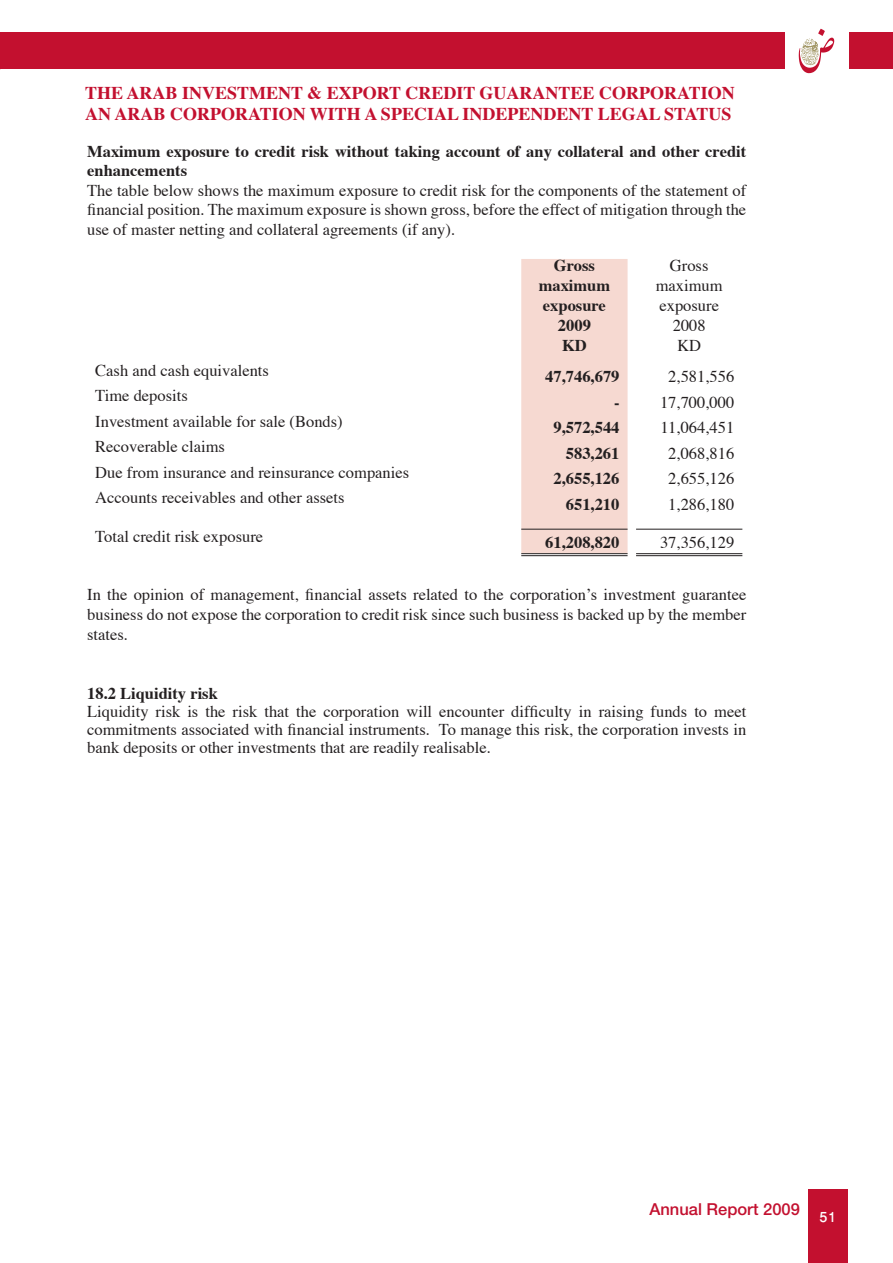
<style>
.page{position:relative;width:893px;height:1263px;background:#fff}
.page>*{position:absolute;margin:0;border:0;box-sizing:border-box;transform-origin:0 0}
.t1{font:500 19.5px "Win Soft Pro";color:#fff}
.t2{font:700 18px "Times";color:#c3102f}
.t3{font:16.5px/19.8px "Times";color:#231f20;text-align:justify}
.t4{font:700 16.5px/19.8px "Times";color:#231f20}
.t5{font:500 16.5px "Helvetica Neue";color:#c3102f}
</style>
<div class="page">
<div style="left:0;top:33px;width:893px;height:36px;background:#c3102f"></div>
<div style="left:808px;top:1190px;width:39px;height:73px;background:#c3102f"></div>
<div style="left:785px;top:19px;width:63px;height:63px;background:#fff"></div>
<svg style="left:799px;top:29px;width:35px;height:44px"></svg>
<div style="left:521px;top:259px;width:107px;height:294px;background:#f6d9d1"></div>
<hr style="left:521px;top:529px;width:107px;height:1px;background:#231f20">
<hr style="left:636px;top:529px;width:106px;height:1px;background:#231f20">
<hr style="left:521px;top:553px;width:107px;height:1px;background:#231f20">
<hr style="left:521px;top:555px;width:107px;height:1px;background:#231f20">
<hr style="left:636px;top:553px;width:106px;height:1px;background:#231f20">
<hr style="left:636px;top:555px;width:106px;height:1px;background:#231f20">
<p class="t2" style="left:85px;top:75px;width:370px">The Arab Investment &amp; Export Credit</p>
<p class="t2" style="left:480px;top:75px;width:257px">Guarantee Corporation</p>
<p class="t2" style="left:85px;top:97px;width:341px">An Arab Corporation With A Special</p>
<p class="t2" style="left:462px;top:97px;width:173px">Independent Legal</p>
<p class="t2" style="left:664px;top:97px;width:12px">Stat</p>
<p class="t2" style="left:709px;top:97px;width:25px">us</p>
<p class="t4" style="left:87px;top:140px;width:661px">Maximum exposure to credit risk without taking account of any collateral and other credit enhancements</p>
<p class="t3" style="left:87px;top:179px;width:661px">The table below shows the maximum exposure to credit risk for the components of the statement of financial position. The maximum exposure is shown gross, before the effect of mitigation through the use of master netting and collateral agreements (if any).</p>
<p class="t4" style="left:539px;top:254px;width:73px;text-align:center">Gross maximum exposure<br>2009<br>KD</p>
<p class="t3" style="left:656px;top:254px;width:68px;text-align:center">Gross maximum exposure<br>2008<br>KD</p>
<p class="t3" style="left:95px;top:359px;width:175px">Cash and cash equivalents</p>
<p class="t4" style="left:545px;top:365px;width:76px">47,746,679</p>
<p class="t3" style="left:668px;top:365px;width:67px">2,581,556</p>
<p class="t3" style="left:95px;top:384px;width:94px">Time deposits</p>
<p class="t4" style="left:614px;top:391px;width:7px">-</p>
<p class="t3" style="left:660px;top:391px;width:76px">17,700,000</p>
<p class="t3" style="left:95px;top:410px;width:249px">Investment available for sale (Bonds)</p>
<p class="t4" style="left:553px;top:416px;width:67px">9,572,544</p>
<p class="t3" style="left:661px;top:416px;width:75px">11,064,451</p>
<p class="t3" style="left:95px;top:435px;width:131px">Recoverable claims</p>
<p class="t4" style="left:566px;top:442px;width:55px">583,261</p>
<p class="t3" style="left:668px;top:442px;width:67px">2,068,816</p>
<p class="t3" style="left:95px;top:461px;width:315px">Due from insurance and reinsurance companies</p>
<p class="t4" style="left:553px;top:467px;width:67px">2,655,126</p>
<p class="t3" style="left:668px;top:467px;width:67px">2,655,126</p>
<p class="t3" style="left:95px;top:486px;width:251px">Accounts receivables and other assets</p>
<p class="t4" style="left:566px;top:493px;width:55px">651,210</p>
<p class="t3" style="left:668px;top:493px;width:67px">1,286,180</p>
<p class="t3" style="left:95px;top:525px;width:169px">Total credit risk exposure</p>
<p class="t4" style="left:545px;top:530px;width:76px">61,208,820</p>
<p class="t3" style="left:660px;top:531px;width:76px">37,356,129</p>
<p class="t3" style="left:87px;top:583px;width:661px">In the opinion of management, financial assets related to the corporation’s investment guarantee business do not expose the corporation to credit risk since such business is backed up by the member states.</p>
<p class="t4" style="left:87px;top:682px;width:132px">18.2 Liquidity risk</p>
<p class="t3" style="left:87px;top:701px;width:661px;line-height:18px">Liquidity risk is the risk that the corporation will encounter difficulty in raising funds to meet commitments associated with financial instruments. To manage this risk, the corporation invests in bank deposits or other investments that are readily realisable.</p>
<p class="t5" style="left:649px;top:1199px;width:152px">Annual Report 2009</p>
<p class="t1" style="left:820px;top:1203px;width:17px">51</p>
</div>
